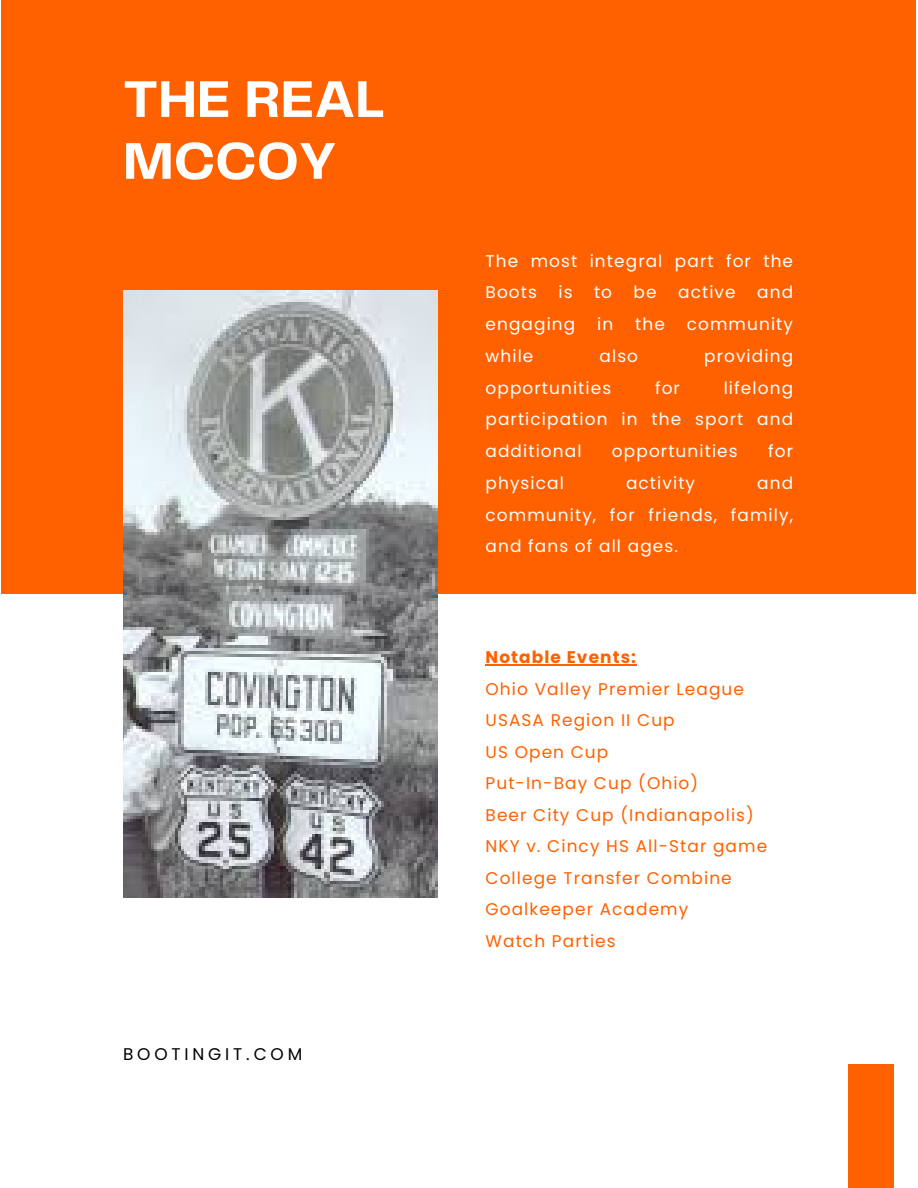
<style>
.page{position:relative;width:918px;height:1188px;background:#fff}
.page>*{position:absolute;margin:0;border:0;box-sizing:border-box;transform-origin:0 0}
.t1{font:700 53.55px/61.8px "Telegraf";color:#fff}
.t2{font:16.95px/31.8px "Poppins";letter-spacing:.065em;color:#fff;text-align:justify}
.t3{font:16.95px "Poppins";letter-spacing:.065em;color:#ff6100}
.t4{font:700 16.95px "Poppins";letter-spacing:.065em;color:#ff6100}
.t5{font:16.95px "Poppins";letter-spacing:.225em;color:#000}
</style>
<div class="page">
<div style="left:2px;top:0;width:914px;height:594px;background:#ff6100"></div>
<img style="left:123px;top:290px;width:315px;height:608px">
<div style="left:849px;top:1064px;width:45px;height:124px;background:#ff6100"></div>
<hr style="left:486px;top:665px;width:151px;height:1px;background:#ff6100">
<h1 class="t1" style="left:123px;top:71px;width:263px">THE REAL<br>MCCOY</h1>
<p class="t5" style="left:123px;top:1042px;width:181px">BOOTINGIT.COM</p>
<p class="t2" style="left:486px;top:245px;width:309px">The most integral part for the<br>Boots</p>
<p class="t2" style="left:558px;top:276px;width:16px">is</p>
<p class="t2" style="left:594px;top:276px;width:20px">to</p>
<p class="t2" style="left:634px;top:276px;width:25px">be</p>
<p class="t2" style="left:678px;top:276px;width:59px">active</p>
<p class="t2" style="left:757px;top:276px;width:37px">and</p>
<p class="t2" style="left:486px;top:308px;width:91px">engaging</p>
<p class="t2" style="left:597px;top:308px;width:18px">in</p>
<p class="t2" style="left:635px;top:308px;width:31px">the</p>
<p class="t2" style="left:687px;top:308px;width:108px">community</p>
<p class="t2" style="left:486px;top:340px;width:49px">while</p>
<p class="t2" style="left:600px;top:340px;width:40px">also</p>
<p class="t2" style="left:704px;top:340px;width:90px">providing</p>
<p class="t2" style="left:486px;top:372px;width:127px">opportunities</p>
<p class="t2" style="left:655px;top:372px;width:26px">for</p>
<p class="t2" style="left:486px;top:372px;width:309px;text-indent:238px">lifelong participation in the sport and additional</p>
<p class="t2" style="left:612px;top:435px;width:127px">opportunities</p>
<p class="t2" style="left:768px;top:435px;width:26px">for</p>
<p class="t2" style="left:486px;top:467px;width:80px">physical</p>
<p class="t2" style="left:626px;top:467px;width:71px">activity</p>
<p class="t2" style="left:486px;top:467px;width:309px;text-indent:272px">and community, for friends, family, and fans of all ages.</p>
<p class="t4" style="left:486px;top:646px;width:152px">Notable Events:</p>
<p class="t3" style="left:486px;top:677px;width:260px">Ohio Valley Premier League</p>
<p class="t3" style="left:486px;top:709px;width:191px">USASA Region II Cup</p>
<p class="t3" style="left:486px;top:740px;width:124px">US Open Cup</p>
<p class="t3" style="left:486px;top:772px;width:214px">Put-In-Bay Cup (Ohio)</p>
<p class="t3" style="left:486px;top:803px;width:270px">Beer City Cup (Indianapolis)</p>
<p class="t3" style="left:486px;top:835px;width:283px">NKY v. Cincy HS All-Star game</p>
<p class="t3" style="left:486px;top:866px;width:248px">College Transfer Combine</p>
<p class="t3" style="left:486px;top:898px;width:204px">Goalkeeper Academy</p>
<p class="t3" style="left:486px;top:929px;width:132px">Watch Parties</p>
</div>
